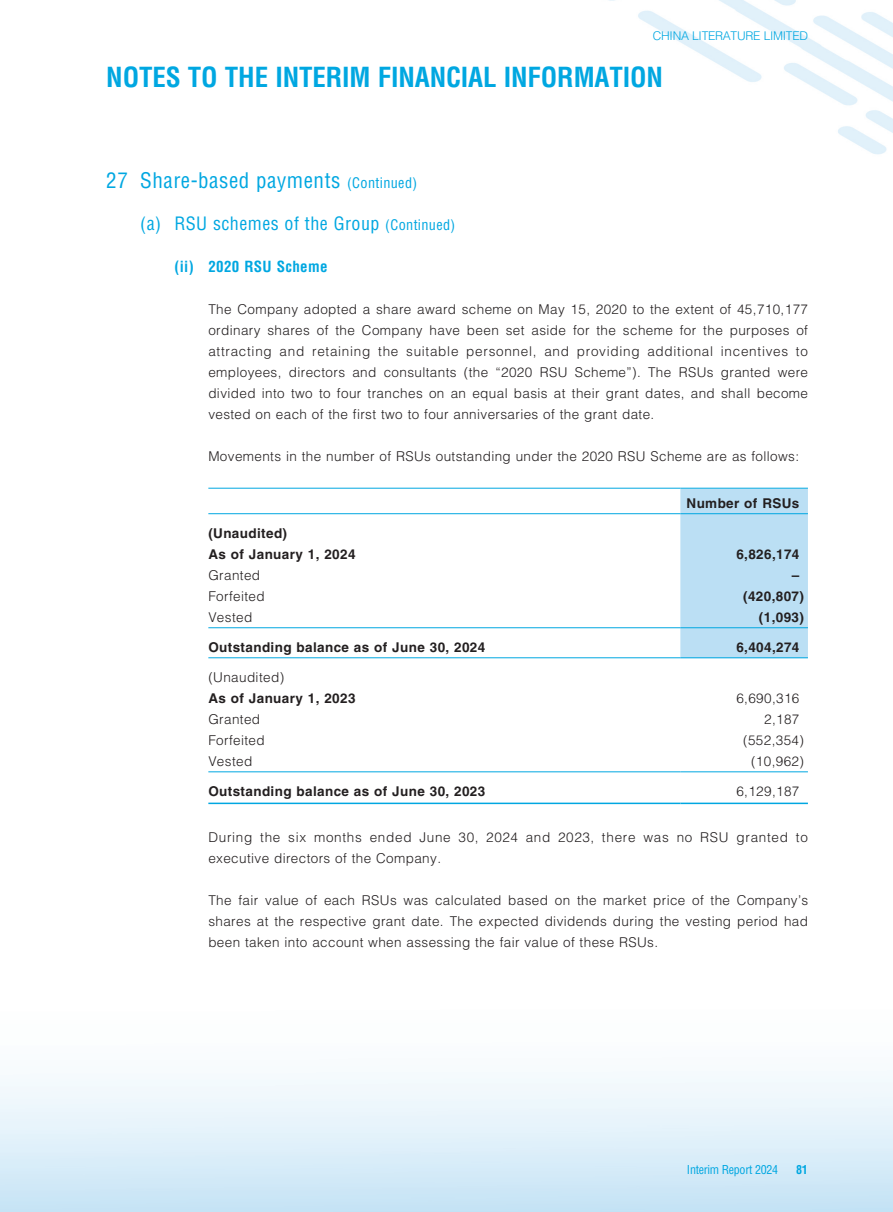
<style>
.page{position:relative;width:893px;height:1212px;background:#fff}
.page>*{position:absolute;margin:0;border:0;box-sizing:border-box;transform-origin:0 0}
.t1{font:700 condensed 27px "Helvetica LT Std";letter-spacing:-.005em;color:#00a7e1}
.t2{font:condensed 21px "Helvetica LT Std";letter-spacing:.025em;color:#00a7e1}
.t3{font:condensed 18px "Helvetica LT Std";letter-spacing:.025em;color:#00a7e1}
.t4{font:700 condensed 15px "Helvetica LT Std";letter-spacing:.025em;color:#00a7e1}
.t5{font:300 13.5px/21px "Helvetica LT Std";letter-spacing:.03em;color:#231f20;text-align:justify}
.t6{font:700 13.5px/21px "Helvetica LT Std";letter-spacing:.03em;color:#231f20}
.t7{font:300 13.5px/21px "Helvetica LT Std";letter-spacing:.055em;color:#231f20}
.t8{font:300 12px "Helvetica LT Std";letter-spacing:-.02em;color:#00a7e1}
.t9{font:condensed 12px "Helvetica LT Std";letter-spacing:-.025em;color:#00a7e1}
.t10{font:700 condensed 12px "Helvetica LT Std";color:#00a7e1}
.s1{font-size:14.25px}
</style>
<div class="page">
<div style="left:680px;top:489px;width:128px;height:168px;background:#bbdff4"></div>
<hr style="left:208px;top:488px;width:472px;height:1px;background:#00a7e1">
<hr style="left:680px;top:488px;width:128px;height:1px;background:#00a7e1">
<hr style="left:208px;top:513px;width:472px;height:1px;background:#00a7e1">
<hr style="left:680px;top:513px;width:128px;height:1px;background:#00a7e1">
<hr style="left:208px;top:627px;width:472px;height:1px;background:#00a7e1">
<hr style="left:680px;top:627px;width:128px;height:1px;background:#00a7e1">
<hr style="left:208px;top:657px;width:472px;height:1px;background:#00a7e1">
<hr style="left:680px;top:657px;width:128px;height:1px;background:#00a7e1">
<hr style="left:208px;top:771px;width:472px;height:1px;background:#00a7e1">
<hr style="left:680px;top:771px;width:128px;height:1px;background:#00a7e1">
<hr style="left:208px;top:802px;width:472px;height:2px;background:#00a7e1">
<hr style="left:680px;top:802px;width:128px;height:2px;background:#00a7e1">
<p class="t8" style="left:653px;top:28px;width:157px">CHINA LITERATURE LIMITED</p>
<h1 class="t1" style="left:106px;top:60px;width:558px">NOTES TO THE INTERIM FINANCIAL INFORMATION</h1>
<h2 class="t2" style="left:106px;top:167px;width:312px">27 Share-based payments <span class="s1">(Continued)</span></h2>
<h3 class="t3" style="left:140px;top:212px;width:317px">(a) RSU schemes of the Group <span class="s1">(Continued)</span></h3>
<p class="t4" style="left:174px;top:257px;width:155px">(ii) 2020 RSU Scheme</p>
<p class="t5" style="left:208px;top:299px;width:601px">The Company adopted a share award scheme on May 15, 2020 to the extent of 45,710,177 ordinary shares of the Company have been set aside for the scheme for the purposes of attracting and retaining the suitable personnel, and providing additional incentives to employees, directors and consultants (the “2020 RSU Scheme”). The RSUs granted were divided into two to four tranches on an equal basis at their grant dates, and shall become vested on each of the first two to four anniversaries of the grant date.</p>
<p class="t5" style="left:208px;top:446px;width:592px">Movements in the number of RSUs outstanding under the 2020 RSU Scheme are as follows:</p>
<p class="t6" style="left:686px;top:492px;width:114px">Number of RSUs</p>
<p class="t6" style="left:208px;top:522px;width:149px">(Unaudited)<br>As of January 1, 2024</p>
<p class="t6" style="left:736px;top:543px;width:65px">6,826,174</p>
<p class="t5" style="left:208px;top:564px;width:53px">Granted</p>
<p class="t6" style="left:792px;top:564px;width:9px">–</p>
<p class="t5" style="left:208px;top:585px;width:58px">Forfeited</p>
<p class="t6" style="left:743px;top:585px;width:62px">(420,807)</p>
<p class="t5" style="left:208px;top:606px;width:45px">Vested</p>
<p class="t6" style="left:759px;top:606px;width:47px">(1,093)</p>
<p class="t6" style="left:208px;top:636px;width:278px">Outstanding balance as of June 30, 2024</p>
<p class="t6" style="left:736px;top:636px;width:65px">6,404,274</p>
<p class="t5" style="left:208px;top:666px;width:77px">(Unaudited)</p>
<p class="t6" style="left:208px;top:687px;width:149px">As of January 1, 2023</p>
<p class="t5" style="left:736px;top:687px;width:65px">6,690,316</p>
<p class="t5" style="left:208px;top:708px;width:53px">Granted</p>
<p class="t5" style="left:764px;top:708px;width:37px">2,187</p>
<p class="t5" style="left:208px;top:729px;width:58px">Forfeited</p>
<p class="t5" style="left:743px;top:729px;width:62px">(552,354)</p>
<p class="t5" style="left:208px;top:750px;width:45px">Vested</p>
<p class="t5" style="left:751px;top:750px;width:54px">(10,962)</p>
<p class="t6" style="left:208px;top:780px;width:278px">Outstanding balance as of June 30, 2023</p>
<p class="t5" style="left:736px;top:780px;width:65px">6,129,187</p>
<p class="t7" style="left:208px;top:827px;width:601px">During the six months ended June 30, 2024 and 2023, there was no RSU granted to executive directors of the Company.</p>
<p class="t5" style="left:208px;top:890px;width:601px">The fair value of each RSUs was calculated based on the market price of the Company’s shares at the respective grant date. The expected dividends during the vesting period had been taken into account when assessing the fair value of these RSUs.</p>
<p class="t9" style="left:687px;top:1162px;width:93px">Interim Report 2024</p>
<p class="t10" style="left:796px;top:1162px;width:13px">81</p>
</div>
